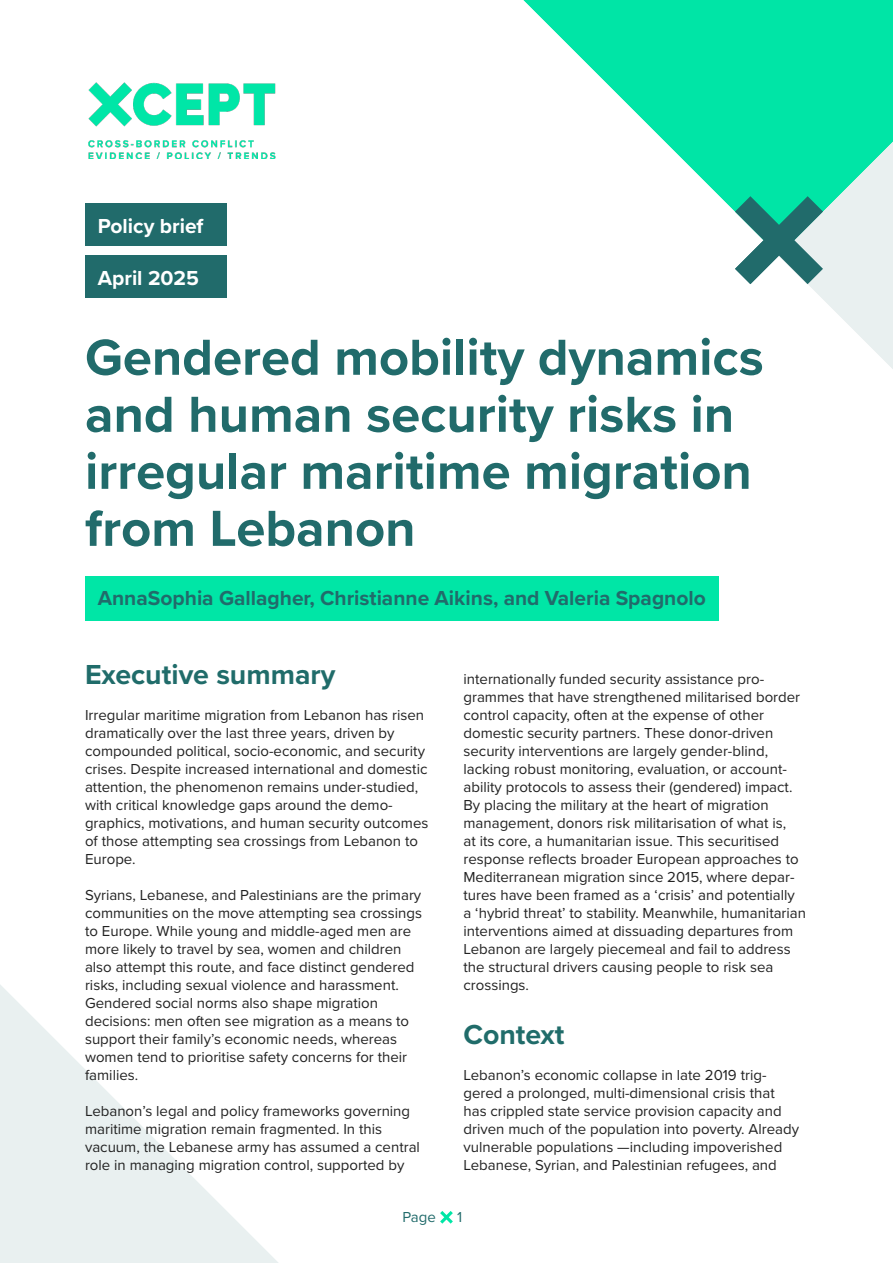
<style>
.page{position:relative;width:893px;height:1263px;background:#fff}
.page>*{position:absolute;margin:0;border:0;box-sizing:border-box;transform-origin:0 0}
.t1{font:700 52.5px/57px "Proxima Nova";color:#216b6b}
.t2{font:700 28.5px "Proxima Nova";color:#206c6a}
.t3{font:700 21px "Proxima Nova";color:#216b6b}
.t4{font:700 21px "Proxima Nova";color:#fff}
.t5{font:15px/18px "Proxima Nova";color:#222}
.t6{font:15px "Proxima Nova";color:#216b6b}
</style>
<div class="page">
<svg style="left:0;top:985px;width:453px;height:278px"></svg>
<svg style="left:524px;top:0;width:369px;height:212px;fill:#00e5a6"></svg>
<svg style="left:735px;top:142px;width:158px;height:227px"></svg>
<div style="left:85px;top:203px;width:141px;height:43px;background:#216b6b"></div>
<div style="left:85px;top:255px;width:141px;height:42px;background:#216b6b"></div>
<img style="left:88px;top:82px;width:188px;height:76px">
<div style="left:85px;top:576px;width:634px;height:44px;background:#00e6a6"></div>
<h3 class="t4" style="left:98px;top:210px;width:107px">Policy brief</h3>
<h3 class="t4" style="left:98px;top:262px;width:103px">April 2025</h3>
<h1 class="t1" style="left:85px;top:328px;width:680px">Gendered mobility dynamics and human security risks in irregular maritime migration from Lebanon</h1>
<h3 class="t3" style="left:98px;top:583px;width:610px">AnnaSophia Gallagher, Christianne Aikins, and Valeria Spagnolo</h3>
<h2 class="t2" style="left:85px;top:653px;width:252px">Executive summary</h2>
<p class="t5" style="left:85px;top:705px;width:345px">Irregular maritime migration from Lebanon has risen dramatically over the last three years, driven by compounded political, socio-economic, and security crises. Despite increased international and domestic attention, the phenomenon remains under-studied, with critical knowledge gaps around the demo&shy;graphics, motivations, and human security outcomes of those attempting sea crossings from Lebanon to Europe.</p>
<p class="t5" style="left:85px;top:885px;width:339px">Syrians, Lebanese, and Palestinians are the primary communities on the move attempting sea crossings to Europe. While young and middle-aged men are more likely to travel by sea, women and children also attempt this route, and face distinct gendered risks, including sexual violence and harassment.<br>Gendered social norms also shape migration decisions: men often see migration as a means to support their family’s economic needs, whereas women tend to prioritise safety concerns for their families.</p>
<p class="t5" style="left:85px;top:1101px;width:336px">Lebanon’s legal and policy frameworks governing maritime migration remain fragmented. In this vacuum, the Lebanese army has assumed a central role in managing migration control, supported by</p>
<p class="t5" style="left:463px;top:669px;width:344px">internationally funded security assistance pro&shy;grammes that have strengthened militarised border control capacity, often at the expense of other domestic security partners. These donor-driven security interventions are largely gender-blind, lacking robust monitoring, evaluation, or account&shy;ability protocols to assess their (gendered) impact.<br>By placing the military at the heart of migration management, donors risk militarisation of what is,<br>at its core, a humanitarian issue. This securitised response reflects broader European approaches to Mediterranean migration since 2015, where depar&shy;tures have been framed as a ‘crisis’ and potentially a ‘hybrid threat’ to stability. Meanwhile, humanitarian interventions aimed at dissuading departures from Lebanon are largely piecemeal and fail to address the structural drivers causing people to risk sea crossings.</p>
<h2 class="t2" style="left:463px;top:1013px;width:102px">Context</h2>
<p class="t5" style="left:463px;top:1065px;width:337px">Lebanon’s economic collapse in late 2019 trig&shy;gered a prolonged, multi-dimensional crisis that has crippled state service provision capacity and driven much of the population into poverty. Already vulnerable populations —including impoverished Lebanese, Syrian, and Palestinian refugees, and</p>
<p class="t6" style="left:402px;top:1206px;width:35px">Page</p>
<p class="t6" style="left:457px;top:1206px;width:7px">1</p>
</div>
